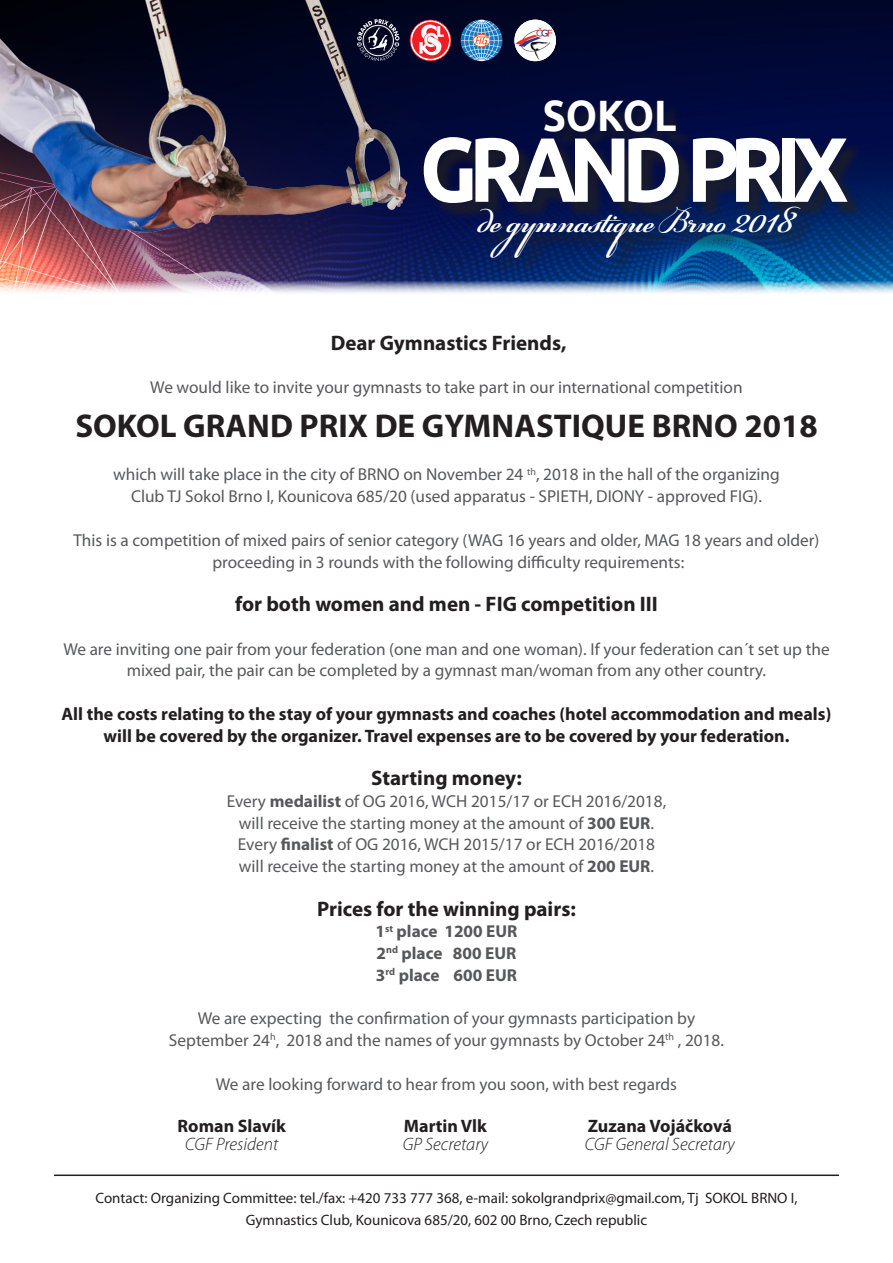
<style>
.page{position:relative;width:893px;height:1263px;background:#fff}
.page>*{position:absolute;margin:0;border:0;box-sizing:border-box;transform-origin:0 0}
.t1{font:700 91.2px "Ubuntu";letter-spacing:-.11em;color:#fff;scale:.91 1}
.t2{font:700 43.95px "PF Champion Script Pro";letter-spacing:-.025em;color:#fff}
.t3{font:700 43.95px "Ubuntu";letter-spacing:-.005em;color:#fff;scale:.91 1}
.t4{font:700 33px "Myriad Pro";color:#231f20}
.t5{font:700 21px "Myriad Pro";color:#231f20}
.t6{font:700 18px "Myriad Pro";color:#231f20}
.t7{font:italic 300 18px/18px "Myriad Pro";color:#231f20}
.t8{font:17.25px/21.8px "Myriad Pro";color:#57585a;text-align:center}
.t9{font:700 17.25px "Myriad Pro";color:#57585a}
.t10{font:15px "Myriad Pro";color:#231f20}
.s1{font-weight:700}
.s2{font-weight:700;font-style:normal}
</style>
<div class="page">
<hr style="left:54px;top:1174px;width:785px;height:2px;background:#231f20">
<img style="left:0;top:0;width:893px;height:293px">
<img style="left:461px;top:20px;width:41px;height:41px">
<img style="left:514px;top:20px;width:42px;height:41px">
<svg style="left:422px;top:20px;width:29px;height:41px"></svg>
<img style="left:0;top:0;width:422px;height:252px">
<div style="left:548px;top:103px;width:146px;height:47px;background:#0a0f37"></div>
<div style="left:426px;top:139px;width:439px;height:83px;background:#231f20;opacity:.75"></div>
<div style="left:480px;top:209px;width:338px;height:67px;background:#231f20;opacity:.75"></div>
<p class="t3" style="left:543px;top:89px;width:148px">SOKOL</p>
<p class="t1" style="left:420px;top:114px;width:473px">GRAND PRIX</p>
<p class="t2" style="left:476px;top:191px;width:317px">de gymnastique Brno 2018</p>
<p class="t5" style="left:331px;top:329px;width:237px">Dear Gymnastics Friends,</p>
<p class="t8" style="left:150px;top:377px;width:594px">We would like to invite your gymnasts to take part in our international competition</p>
<p class="t4" style="left:75px;top:404px;width:744px">SOKOL GRAND PRIX DE GYMNASTIQUE BRNO 2018</p>
<p class="t8" style="left:113px;top:464px;width:668px">which will take place in the city of BRNO on November 24 <sup>th</sup>, 2018 in the hall of the organizing<br>Club TJ Sokol Brno I, Kounicova 685/20 (used apparatus - SPIETH, DIONY - approved FIG).</p>
<p class="t8" style="left:73px;top:529px;width:747px">This is a competition of mixed pairs of senior category (WAG 16 years and older, MAG 18 years and older) proceeding in 3 rounds with the following difficulty requirements:</p>
<p class="t5" style="left:235px;top:590px;width:424px">for both women and men - FIG competition III</p>
<p class="t8" style="left:63px;top:638px;width:768px">We are inviting one pair from your federation (one man and one woman). If your federation can´t set up the mixed pair, the pair can be completed by a gymnast man/woman from any other country.</p>
<p class="t6" style="left:62px;top:702px;width:771px">All the costs relating to the stay of your gymnasts and coaches (hotel accommodation and meals)</p>
<p class="t6" style="left:103px;top:724px;width:687px">will be covered by the organizer. Travel expenses are to be covered by your federation.</p>
<p class="t5" style="left:371px;top:764px;width:152px">Starting money:</p>
<p class="t8" style="left:227px;top:790px;width:441px">Every <span class="s1">medailist</span> of OG 2016, WCH 2015/17 or ECH 2016/2018,</p>
<p class="t8" style="left:239px;top:812px;width:417px">will receive the starting money at the amount of <span class="s1">300 EUR</span>.</p>
<p class="t8" style="left:238px;top:833px;width:419px">Every <span class="s1">finalist</span> of OG 2016, WCH 2015/17 or ECH 2016/2018</p>
<p class="t8" style="left:239px;top:855px;width:417px">will receive the starting money at the amount of <span class="s1">200 EUR</span>.</p>
<p class="t5" style="left:317px;top:895px;width:260px">Prices for the winning pairs:</p>
<p class="t9" style="left:375px;top:920px;width:143px">1<sup>st</sup> place 1200 EUR</p>
<p class="t9" style="left:377px;top:942px;width:141px">2<sup>nd</sup> place 800 EUR</p>
<p class="t9" style="left:376px;top:964px;width:143px">3<sup>rd</sup> place 600 EUR</p>
<p class="t8" style="left:198px;top:1007px;width:499px">We are expecting the confirmation of your gymnasts participation by</p>
<p class="t8" style="left:169px;top:1029px;width:557px">September 24<sup>h</sup>, 2018 and the names of your gymnasts by October 24<sup>th</sup> , 2018.</p>
<p class="t8" style="left:216px;top:1073px;width:463px">We are looking forward to hear from you soon, with best regards</p>
<p class="t6" style="left:178px;top:1114px;width:110px">Roman Slavík</p>
<p class="t7" style="left:185px;top:1135px;width:95px">CGF President</p>
<p class="t6" style="left:404px;top:1114px;width:85px">Martin Vlk</p>
<p class="t7" style="left:403px;top:1135px;width:87px">GP Secretary</p>
<p class="t7" style="left:585px;top:1117px;width:152px"><span class="s2">Zuzana Vojáčková<br></span>CGF General Secretary</p>
<p class="t10" style="left:95px;top:1188px;width:703px">Contact: Organizing Committee: tel./fax: +420 733 777 368, e-mail: sokolgrandprix@gmail.com, Tj SOKOL BRNO I,</p>
<p class="t10" style="left:246px;top:1211px;width:403px">Gymnastics Club, Kounicova 685/20, 602 00 Brno, Czech republic</p>
</div>
